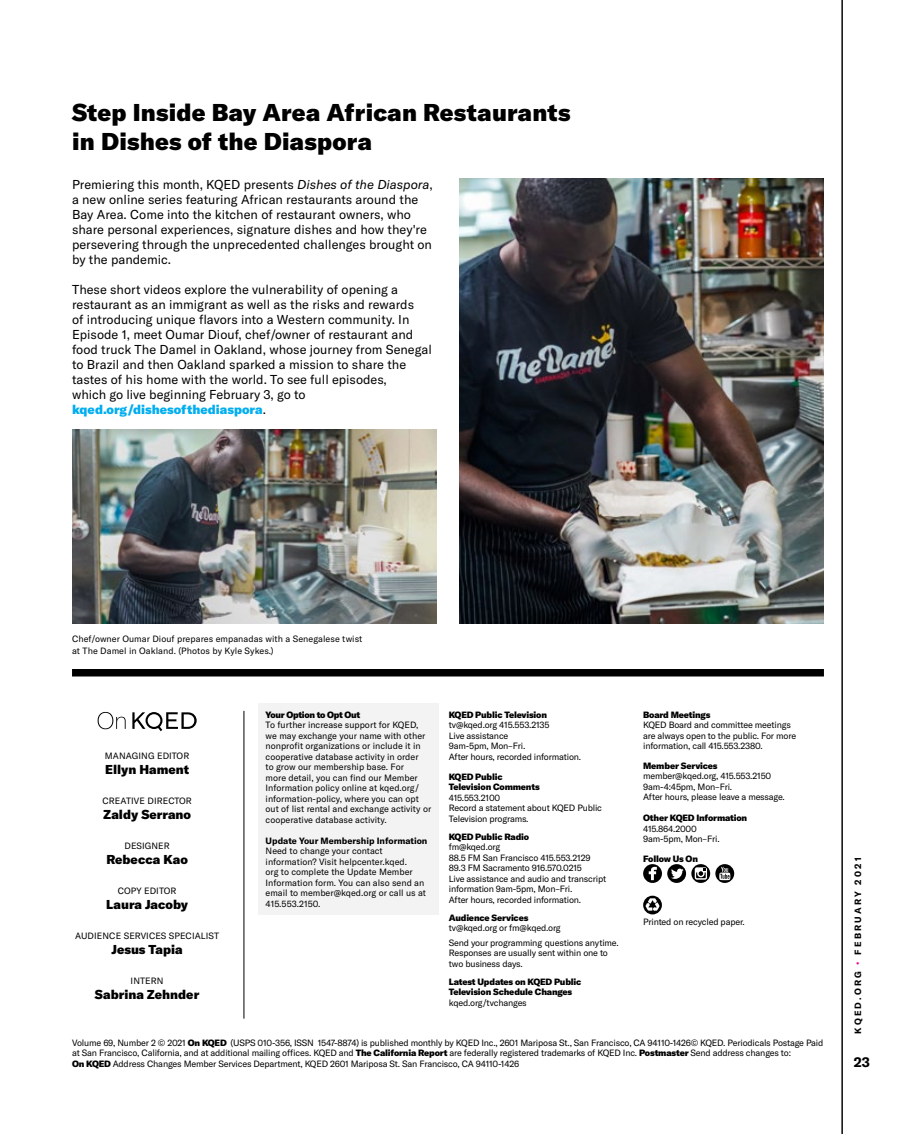
<style>
.page{position:relative;width:905px;height:1134px;background:#fff}
.page>*{position:absolute;margin:0;border:0;box-sizing:border-box;transform-origin:0 0}
.t1{font:900 24px/28.8px "GT America";letter-spacing:.01em;color:#000}
.t2{font:700 13.5px "GT America";color:#000}
.t3{font:12.75px/15px "GT America";color:#000}
.t4{font:900 12.75px "GT America";color:#000}
.t5{font:9px/10.5px "GT America";letter-spacing:-.02em;color:#000}
.t6{font:9px/10.5px "GT America";color:#000}
.t7{font:900 9px/10.5px "GT America";letter-spacing:-.02em;color:#000}
.t8{font:9px/12px "GT America";letter-spacing:.005em;color:#000}
.t9{font:9px "GT America";letter-spacing:.01em;color:#000}
.t10{font:700 9px "GT America";color:#000}
.t11{font:700 9px "GT America";letter-spacing:.25em;color:#000}
.s1{font-style:italic}
.s2{font-weight:900;color:#00aeef}
.s3{font-weight:900}
.s4{color:#ec008c}
</style>
<div class="page">
<hr style="left:841px;top:0;width:1px;height:1134px;background:#000">
<img style="left:459px;top:178px;width:365px;height:446px">
<div style="left:258px;top:704px;width:180px;height:211px;background:#f3f3f3"></div>
<div style="left:72px;top:669px;width:752px;height:7px;background:#000"></div>
<svg style="left:132px;top:712px;width:65px;height:19px"></svg>
<svg style="left:98px;top:712px;width:28px;height:17px"></svg>
<svg style="left:643px;top:864px;width:91px;height:19px"></svg>
<svg style="left:643px;top:896px;width:19px;height:18px"></svg>
<hr style="left:244px;top:711px;width:1px;height:308px;background:#000">
<img style="left:72px;top:429px;width:364px;height:195px">
<h1 class="t1" style="left:72px;top:97px;width:500px">Step Inside Bay Area African Restaurants in Dishes of the Diaspora</h1>
<p class="t3" style="left:72px;top:177px;width:362px">Premiering this month, KQED presents <span class="s1">Dishes of the Diaspora</span>, a new online series featuring African restaurants around the Bay Area. Come into the kitchen of restaurant owners, who share personal experiences, signature dishes and how they're persevering through the unprecedented challenges brought on by the pandemic.</p>
<p class="t3" style="left:72px;top:282px;width:361px">These short videos explore the vulnerability of opening a restaurant as an immigrant as well as the risks and rewards<br>of introducing unique flavors into a Western community. In Episode 1, meet Oumar Diouf, chef/owner of restaurant and food truck The Damel in Oakland, whose journey from Senegal to Brazil and then Oakland sparked a mission to share the tastes of his home with the world. To see full episodes,<br>which go live beginning February 3, go to <span class="s2">kqed.org/dishesofthediaspora</span>.</p>
<p class="t8" style="left:72px;top:633px;width:292px">Chef/owner Oumar Diouf prepares empanadas with a Senegalese twist at The Damel in Oakland. (Photos by Kyle Sykes.)</p>
<p class="t9" style="left:105px;top:751px;width:86px">MANAGING EDITOR</p>
<h3 class="t4" style="left:105px;top:761px;width:85px">Ellyn Hament</h3>
<p class="t9" style="left:102px;top:796px;width:91px">CREATIVE DIRECTOR</p>
<h3 class="t4" style="left:103px;top:806px;width:89px">Zaldy Serrano</h3>
<p class="t9" style="left:124px;top:841px;width:47px">DESIGNER</p>
<h3 class="t4" style="left:106px;top:851px;width:83px">Rebecca Kao</h3>
<p class="t9" style="left:118px;top:886px;width:60px">COPY EDITOR</p>
<h3 class="t4" style="left:106px;top:896px;width:83px">Laura Jacoby</h3>
<p class="t9" style="left:75px;top:931px;width:145px">AUDIENCE SERVICES SPECIALIST</p>
<h3 class="t4" style="left:112px;top:941px;width:72px">Jesus Tapia</h3>
<p class="t5" style="left:131px;top:976px;width:35px">INTERN</p>
<h3 class="t4" style="left:95px;top:986px;width:106px">Sabrina Zehnder</h3>
<p class="t7" style="left:266px;top:709px;width:96px">Your Option to Opt Out</p>
<p class="t6" style="left:266px;top:720px;width:167px">To further increase support for KQED, we may exchange your name with other nonprofit organizations or include it in cooperative database activity in order<br>to grow our membership base. For<br>more detail, you can find our Member Information policy online at kqed.org/ information-policy, where you can opt out of list rental and exchange activity or cooperative database activity.</p>
<p class="t10" style="left:266px;top:835px;width:163px">Update Your Membership Information</p>
<p class="t6" style="left:266px;top:846px;width:162px">Need to change your contact information? Visit helpcenter.kqed.<br>org to complete the Update Member<br>Information form. You can also send an email to member@kqed.org or call us at<br>415.553.2150.</p>
<p class="t7" style="left:449px;top:709px;width:100px">KQED Public Television</p>
<p class="t5" style="left:449px;top:720px;width:134px">tv@kqed.org 415.553.2135<br>Live assistance<br>9am-5pm, Mon–Fri.<br>After hours, recorded information.</p>
<p class="t7" style="left:449px;top:771px;width:92px">KQED Public<br>Television Comments</p>
<p class="t5" style="left:449px;top:792px;width:155px">415.553.2100<br>Record a statement about KQED Public<br>Television programs.</p>
<p class="t7" style="left:449px;top:831px;width:82px">KQED Public Radio</p>
<p class="t5" style="left:449px;top:842px;width:159px">fm@kqed.org<br>88.5 FM San Francisco 415.553.2129<br>89.3 FM Sacramento 916.570.0215<br>Live assistance and audio and transcript information 9am-5pm, Mon–Fri.<br>After hours, recorded information.</p>
<p class="t7" style="left:449px;top:912px;width:81px">Audience Services</p>
<p class="t5" style="left:449px;top:920px;width:171px;line-height:15px">tv@kqed.org or fm@kqed.org<br>Send your programming questions anytime.</p>
<p class="t5" style="left:449px;top:948px;width:161px">Responses are usually sent within one to two business days.</p>
<p class="t7" style="left:449px;top:976px;width:134px">Latest Updates on KQED Public<br>Television Schedule Changes</p>
<p class="t5" style="left:449px;top:998px;width:79px">kqed.org/tvchanges</p>
<p class="t7" style="left:643px;top:709px;width:69px">Board Meetings</p>
<p class="t5" style="left:643px;top:720px;width:154px">KQED Board and committee meetings are always open to the public. For more information, call 415.553.2380.</p>
<p class="t7" style="left:643px;top:760px;width:76px">Member Services</p>
<p class="t5" style="left:643px;top:771px;width:143px">member@kqed.org, 415.553.2150<br>9am-4:45pm, Mon–Fri.<br>After hours, please leave a message.</p>
<p class="t7" style="left:643px;top:813px;width:105px">Other KQED Information</p>
<p class="t5" style="left:643px;top:824px;width:78px">415.864.2000<br>9am-5pm, Mon–Fri.</p>
<p class="t7" style="left:643px;top:853px;width:56px">Follow Us On</p>
<p class="t5" style="left:643px;top:917px;width:103px">Printed on recycled paper.</p>
<p class="t5" style="left:72px;top:1037px;width:753px">Volume 69, Number 2 © 2021 <span class="s3">On KQED</span> (USPS 010-356, ISSN 1547-8874) is published monthly by KQED Inc., 2601 Mariposa St., San Francisco, CA 94110-1426© KQED. Periodicals Postage Paid at San Francisco, California, and at additional mailing offices. KQED and <span class="s3">The California Report</span> are federally registered trademarks of KQED Inc. <span class="s3">Postmaster</span> Send address changes to:<br><span class="s3">On KQED</span> Address Changes Member Services Department, KQED 2601 Mariposa St. San Francisco, CA 94110-1426</p>
<p class="t11" style="left:852px;top:1034px;width:178px;rotate:-90deg">KQED.ORG <span class="s4">•</span> FEBRUARY 2021</p>
<h2 class="t2" style="left:854px;top:1053px;width:18px">23</h2>
</div>
